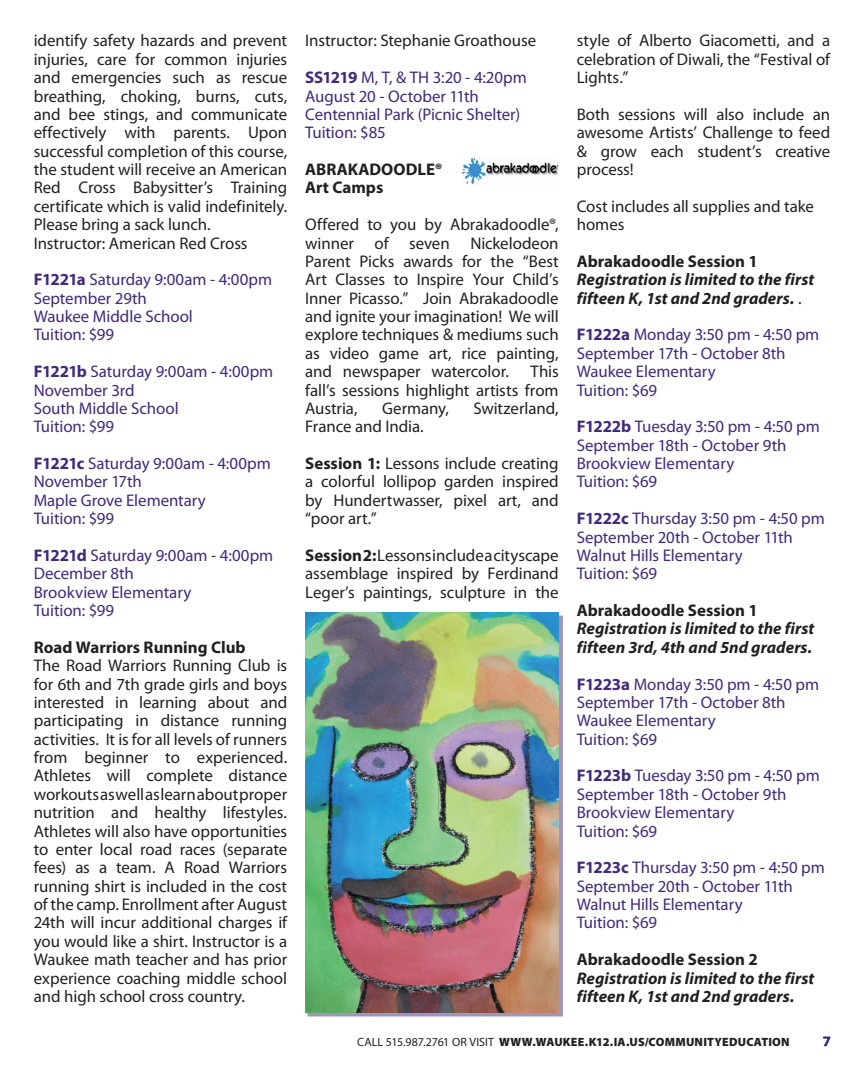
<style>
.page{position:relative;width:864px;height:1080px;background:#fff}
.page>*{position:absolute;margin:0;border:0;box-sizing:border-box;transform-origin:0 0}
.t1{font:16.8px/18.3px "Myriad Pro";letter-spacing:-.005em;color:#231f20;text-align:justify}
.t2{font:16.8px/18.5px "Myriad Pro";color:#42297a}
.t3{font:italic 700 16.8px/18.3px "Myriad Pro";letter-spacing:.005em;color:#231f20}
.t4{font:700 16.8px/18.3px "Myriad Pro";color:#231f20}
.t5{font:900 12px "Myriad Pro";letter-spacing:.015em;color:#231f20}
.t6{font:12px "Myriad Pro";letter-spacing:.005em;color:#231f20}
.s1{font-weight:700}
.s2{font-weight:700;color:#42297a}
.s3{color:#42297a}
.s4{font-weight:400;font-style:normal}
.s5{font-weight:900}
</style>
<div class="page">
<svg style="left:823px;top:1036px;width:7px;height:10px"></svg>
<img style="left:461px;top:157px;width:97px;height:27px">
<div style="left:307px;top:614px;width:257px;height:403px;background:#42297a;opacity:.5"></div>
<img style="left:305px;top:612px;width:254px;height:400px">
<p class="t1" style="left:34px;top:31px;width:255px;text-align:left">identify safety hazards and prevent injuries, care for common injuries and emergencies such as rescue breathing, choking, burns, cuts, and bee stings, and communicate effectively with parents. Upon successful completion of this course, the student will receive an American Red Cross Babysitter’s Training certificate which is valid indefinitely.<br>Please bring a sack lunch.<br>Instructor: American Red Cross</p>
<p class="t2" style="left:34px;top:270px;width:240px"><span class="s1">F1221a</span> Saturday 9:00am - 4:00pm<br>September 29th<br>Waukee Middle School<br>Tuition: $99</p>
<p class="t2" style="left:34px;top:362px;width:241px"><span class="s1">F1221b</span> Saturday 9:00am - 4:00pm<br>November 3rd<br>South Middle School<br>Tuition: $99</p>
<p class="t2" style="left:34px;top:454px;width:239px"><span class="s1">F1221c</span> Saturday 9:00am - 4:00pm<br>November 17th<br>Maple Grove Elementary<br>Tuition: $99</p>
<p class="t2" style="left:34px;top:546px;width:241px"><span class="s1">F1221d</span> Saturday 9:00am - 4:00pm<br>December 8th<br>Brookview Elementary<br>Tuition: $99</p>
<p class="t4" style="left:34px;top:637px;width:213px">Road Warriors Running Club</p>
<p class="t1" style="left:34px;top:656px;width:255px">The Road Warriors Running Club is for 6th and 7th grade girls and boys interested in learning about and participating in distance running activities. It is for all levels of runners from beginner to experienced.<br>Athletes will complete distance workouts as well as learn about proper nutrition and healthy lifestyles.<br>Athletes will also have opportunities to enter local road races (separate fees) as a team. A Road Warriors running shirt is included in the cost of the camp. Enrollment after August 24th will incur additional charges if you would like a shirt. Instructor is a Waukee math teacher and has prior experience coaching middle school and high school cross country.</p>
<p class="t1" style="left:305px;top:22px;width:232px;line-height:36.8px">Instructor: Stephanie Groathouse<br><span class="s2">SS1219</span> <span class="s3">M, T, &amp; TH 3:20 - 4:20pm</span></p>
<p class="t2" style="left:305px;top:86px;width:216px">August 20 - October 11th<br>Centennial Park (Picnic Shelter)<br>Tuition: $85</p>
<p class="t4" style="left:305px;top:160px;width:139px">ABRAKADOODLE®<br>Art Camps</p>
<p class="t1" style="left:305px;top:215px;width:255px">Offered to you by Abrakadoodle®, winner of seven Nickelodeon Parent Picks awards for the “Best Art Classes to Inspire Your Child’s Inner Picasso.” Join Abrakadoodle and ignite your imagination! We will explore techniques &amp; mediums such as video game art, rice painting, and newspaper watercolor.</p>
<p class="t1" style="left:305px;top:362px;width:255px;text-indent:225px">This fall’s sessions highlight artists from Austria,</p>
<p class="t1" style="left:382px;top:399px;width:68px">Germany,</p>
<p class="t1" style="left:474px;top:399px;width:87px">Switzerland,</p>
<p class="t1" style="left:305px;top:408px;width:255px;line-height:36.8px">France and India.<br><span class="s1">Session 1:</span> Lessons include creating</p>
<p class="t1" style="left:305px;top:472px;width:255px">a colorful lollipop garden inspired by Hundertwasser, pixel art, and “poor art.”</p>
<p class="t1" style="left:305px;top:546px;width:255px"><span class="s1">Session 2:</span> Lessons include a cityscape assemblage inspired by Ferdinand Leger’s paintings, sculpture in the</p>
<p class="t1" style="left:577px;top:31px;width:255px">style of Alberto Giacometti, and a celebration of Diwali, the “Festival of Lights.”</p>
<p class="t1" style="left:577px;top:105px;width:255px">Both sessions will also include an awesome Artists’ Challenge to feed &amp; grow each student’s creative process!</p>
<p class="t1" style="left:577px;top:197px;width:239px">Cost includes all supplies and take homes</p>
<p class="t4" style="left:577px;top:252px;width:183px">Abrakadoodle Session 1</p>
<p class="t3" style="left:577px;top:270px;width:239px">Registration is limited to the first fifteen K, 1st and 2nd graders. <span class="s4">.</span></p>
<p class="t2" style="left:577px;top:325px;width:244px"><span class="s1">F1222a</span> Monday 3:50 pm - 4:50 pm<br>September 17th - October 8th<br>Waukee Elementary<br>Tuition: $69</p>
<p class="t2" style="left:577px;top:417px;width:245px"><span class="s1">F1222b</span> Tuesday 3:50 pm - 4:50 pm<br>September 18th - October 9th<br>Brookview Elementary<br>Tuition: $69</p>
<p class="t2" style="left:577px;top:509px;width:250px"><span class="s1">F1222c</span> Thursday 3:50 pm - 4:50 pm<br>September 20th - October 11th<br>Walnut Hills Elementary<br>Tuition: $69</p>
<p class="t4" style="left:577px;top:601px;width:183px">Abrakadoodle Session 1</p>
<p class="t3" style="left:577px;top:619px;width:239px">Registration is limited to the first fifteen 3rd, 4th and 5nd graders.</p>
<p class="t2" style="left:577px;top:674px;width:244px"><span class="s1">F1223a</span> Monday 3:50 pm - 4:50 pm<br>September 17th - October 8th<br>Waukee Elementary<br>Tuition: $69</p>
<p class="t2" style="left:577px;top:766px;width:245px"><span class="s1">F1223b</span> Tuesday 3:50 pm - 4:50 pm<br>September 18th - October 9th<br>Brookview Elementary<br>Tuition: $69</p>
<p class="t2" style="left:577px;top:858px;width:250px"><span class="s1">F1223c</span> Thursday 3:50 pm - 4:50 pm<br>September 20th - October 11th<br>Walnut Hills Elementary<br>Tuition: $69</p>
<p class="t4" style="left:577px;top:950px;width:183px">Abrakadoodle Session 2</p>
<p class="t3" style="left:577px;top:968px;width:239px">Registration is limited to the first fifteen K, 1st and 2nd graders.</p>
<p class="t6" style="left:357px;top:1035px;width:154px">call 515.987.2761 or visit <span class="s5">WWW</span></p>
<p class="t5" style="left:532px;top:1034px;width:259px">.WAUKEE.K12.IA.US/COMMUNITYEDUCATION</p>
</div>
